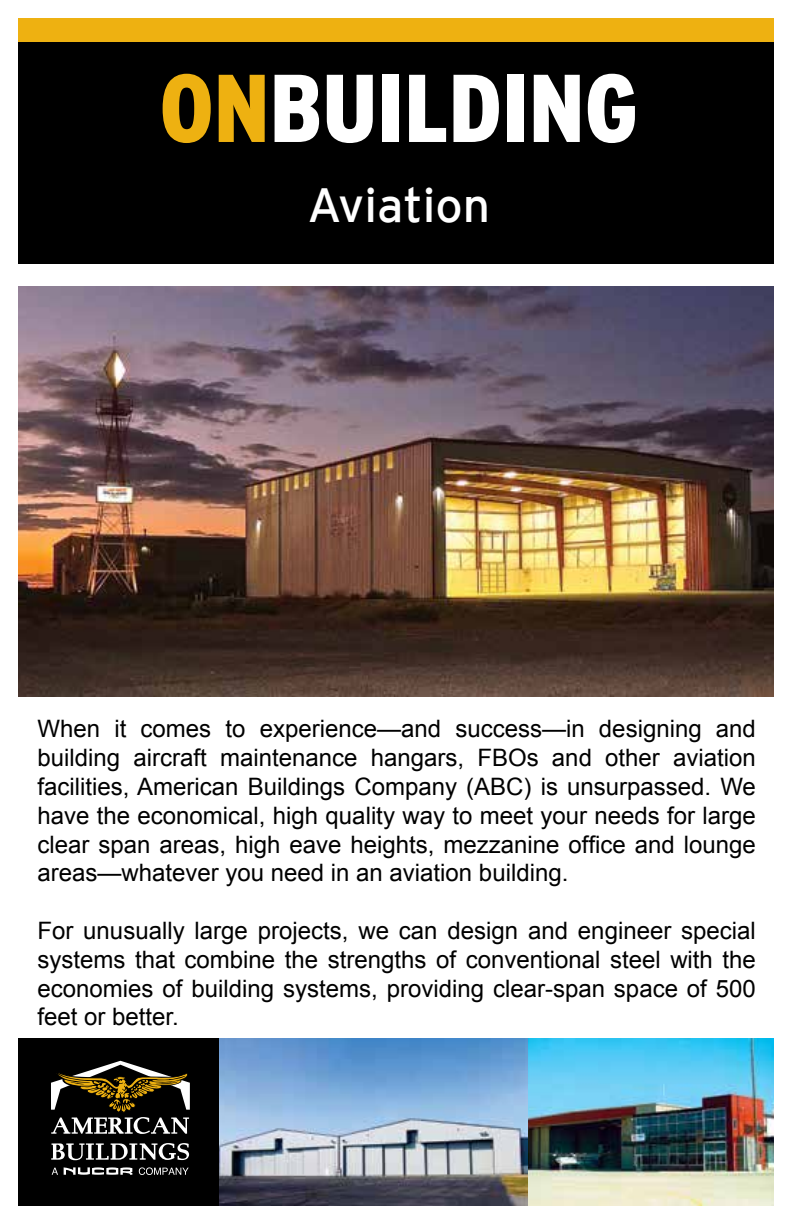
<style>
.page{position:relative;width:792px;height:1224px;background:#fff}
.page>*{position:absolute;margin:0;border:0;box-sizing:border-box;transform-origin:0 0}
.t1{font:900 96px "Interstate Cond Mono";color:#fff}
.t2{font:48px "Interstate Mono";color:#fff}
.t3{font:24px/28.8px "Arial";color:#000;text-align:justify}
.s1{color:#eeb111}
</style>
<div class="page">
<img style="left:527px;top:1038px;width:247px;height:168px">
<img style="left:219px;top:1038px;width:308px;height:168px">
<div style="left:18px;top:18px;width:756px;height:246px;background:#000"></div>
<div style="left:18px;top:1038px;width:201px;height:168px;background:#000"></div>
<svg style="left:51px;top:1143px;width:138px;height:17px"></svg>
<svg style="left:64px;top:1167px;width:68px;height:8px"></svg>
<svg style="left:52px;top:1168px;width:6px;height:7px"></svg>
<svg style="left:139px;top:1167px;width:50px;height:8px"></svg>
<svg style="left:51px;top:1061px;width:139px;height:73px"></svg>
<img style="left:18px;top:287px;width:756px;height:410px">
<div style="left:18px;top:18px;width:756px;height:23px;background:#eeb111"></div>
<h1 class="t1" style="left:160px;top:55px;width:480px"><span class="s1">ON</span>BUILDING</h1>
<h2 class="t2" style="left:308px;top:178px;width:184px">Aviation</h2>
<p class="t3" style="left:37px;top:715px;width:720px">When it comes to experience—and success—in designing and building aircraft maintenance hangars, FBOs and other aviation facilities, American Buildings Company (ABC) is unsurpassed. We have the economical, high quality way to meet your needs for large clear span areas, high eave heights, mezzanine office and lounge areas—whatever you need in an aviation building.</p>
<p class="t3" style="left:37px;top:917px;width:720px">For unusually large projects, we can design and engineer special systems that combine the strengths of conventional steel with the economies of building systems, providing clear-span space of 500 feet or better.</p>
</div>
